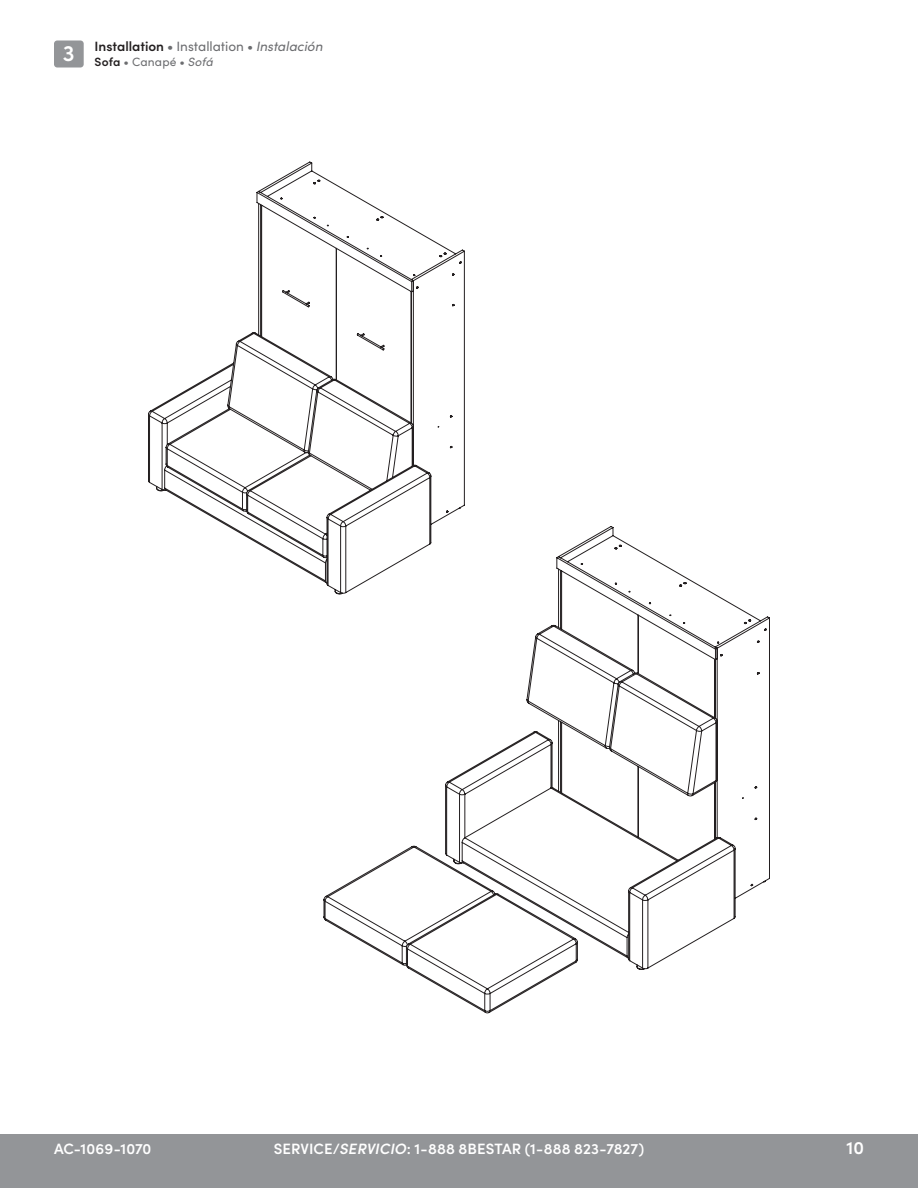
<style>
.page{position:relative;width:918px;height:1188px;background:#fff}
.page>*{position:absolute;margin:0;border:0;box-sizing:border-box;transform-origin:0 0}
.t1{font:600 18px "Sofia Pro";color:#fff}
.t2{font:600 15px "Sofia Pro";letter-spacing:.005em;color:#fff}
.t3{font:13.5px "Sofia Pro";color:#6c6d70}
.t4{font:12px "Sofia Pro";letter-spacing:.015em;color:#6c6d70}
.s1{font-weight:600;color:#231f20}
.s2{font-weight:600}
.s3{font-style:italic}
</style>
<div class="page">
<div style="left:0;top:1134px;width:918px;height:54px;background:#939598"></div>
<div style="left:54px;top:41px;width:30px;height:27px;background:#939598;border-radius:3px"></div>
<svg style="left:148px;top:161px;width:317px;height:421px"></svg>
<svg style="left:323px;top:526px;width:447px;height:487px"></svg>
<p class="t3" style="left:94px;top:37px;width:230px"><span class="s1">Installation</span> <span class="s2">•</span> Installation • <span class="s3">Instalación</span></p>
<p class="t4" style="left:63px;top:53px;width:152px"><sup>3</sup> <span class="s1">Sofa</span> • Canapé • <span class="s3">Sofá</span></p>
<p class="t2" style="left:54px;top:1138px;width:99px">AC-1069-1070</p>
<p class="t2" style="left:274px;top:1138px;width:372px">SERVICE/<span class="s3">SERVICIO</span>: 1-888 8BESTAR (1-888 823-7827)</p>
<p class="t1" style="left:847px;top:1134px;width:19px">10</p>
</div>
